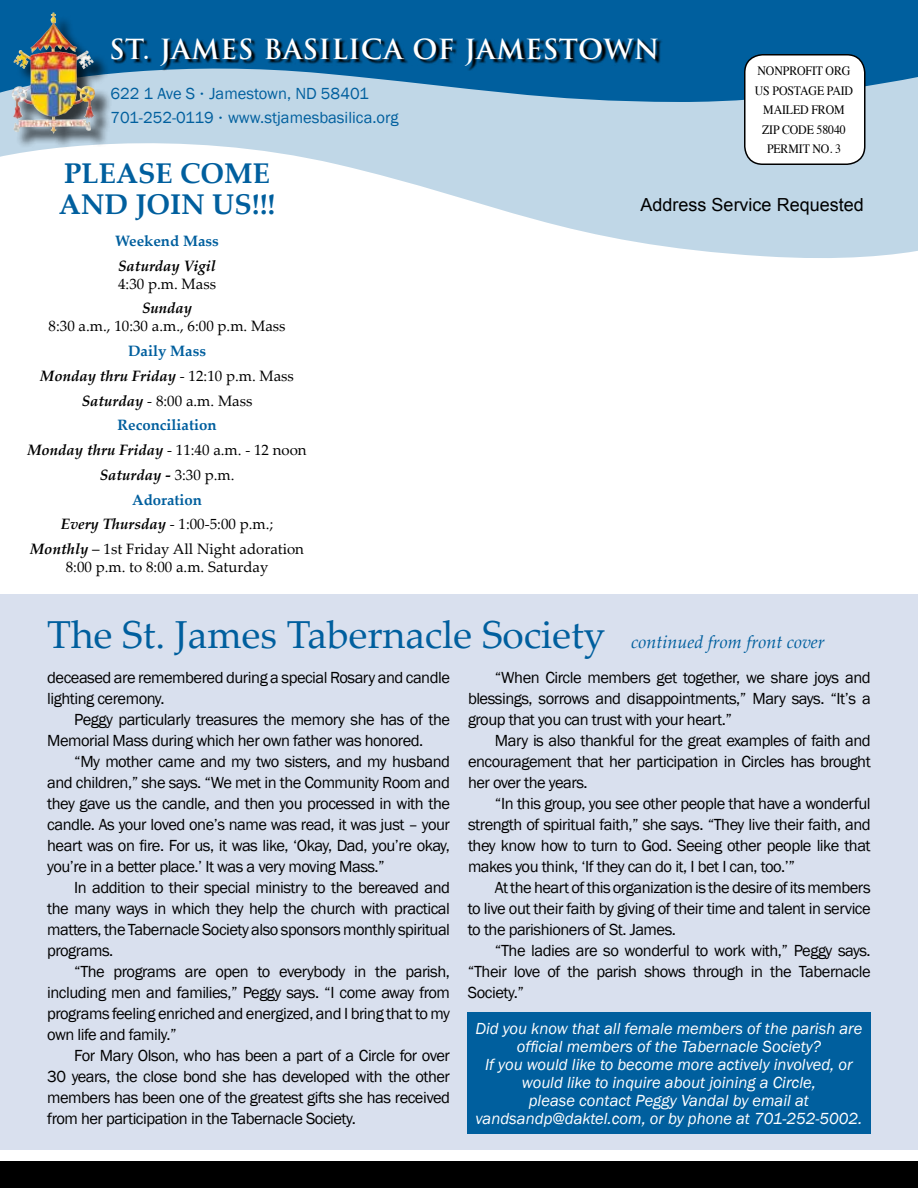
<style>
.page{position:relative;width:918px;height:1188px;background:#fff}
.page>*{position:absolute;margin:0;border:0;box-sizing:border-box;transform-origin:0 0}
.t1{font:39px "Palatino Linotype";color:#005f9e}
.t2{font:700 28.5px/31.5px "Palatino Linotype";color:#005f9e}
.t3{font:700 27px "Trajan Pro";letter-spacing:.02em;color:#fff}
.t4{font:18px "Arial";color:#000}
.t5{font:italic 18px "Palatino Linotype";color:#005f9e}
.t6{font:16.5px/21px "Franklin Gothic";letter-spacing:-.03em;color:#000;text-align:justify}
.t7{font:italic 16.5px/18px "Franklin Gothic";color:#fff;text-align:center}
.t8{font:16.5px/24.8px "Franklin Gothic";color:#005f9e}
.t9{font:15px/24.8px "Palatino Linotype";color:#000;text-align:center}
.t10{font:italic 700 15px "Palatino Linotype";color:#000}
.t11{font:700 15px "Palatino Linotype";color:#005f9e}
.t12{font:12.75px/19.5px "Times";letter-spacing:-.01em;color:#000;text-align:center;scale:.93 1}
.s1{font-family:"Trebuchet MS"}
.s2{font-weight:700;color:#005f9e}
.s3{font-weight:700;font-style:italic}
</style>
<div class="page">
<div style="left:0;top:1161px;width:918px;height:27px;background:#000"></div>
<svg style="left:0;top:102px;width:918px;height:156px;fill:#c0d7e7"></svg>
<svg style="left:0;top:0;width:918px;height:102px;background:#2475ab"></svg>
<div style="left:13px;top:15px;width:99px;height:135px;background:#000;opacity:.75"></div>
<img style="left:34px;top:12px;width:19px;height:33px">
<svg style="left:113px;top:40px;width:549px;height:31px;background:#024e80"></svg>
<div style="left:745px;top:55px;width:120px;height:109px;background:#fff;border-radius:18px"></div>
<div style="left:744px;top:54px;width:122px;height:111px;border:2px solid #000;border-radius:18px"></div>
<div style="left:0;top:594px;width:918px;height:555px;background:#d9e0ee"></div>
<div style="left:467px;top:1012px;width:404px;height:122px;background:#005f9e"></div>
<h3 class="t3" style="left:109px;top:32px;width:552px">ST. JAMES BAS ILICA OF JAMESTOWN</h3>
<p class="t8" style="left:111px;top:81px;width:290px">622 1 Ave S <span class="s1">·</span> Jamestown, ND 58401<br>701-252-0119 <span class="s1">·</span> www.stjamesbasilica.org</p>
<p class="t12" style="left:755px;top:60px;width:107px">NONPROFIT ORG<br>US POSTAGE PAID<br>MAILED FROM<br>ZIP CODE 58040<br>PERMIT NO. 3</p>
<h2 class="t2" style="left:59px;top:156px;width:218px">PLEASE COME<br>AND JOIN US!!!</h2>
<p class="t11" style="left:115px;top:230px;width:105px">Weekend Mass</p>
<p class="t10" style="left:118px;top:255px;width:99px">Saturday Vigil</p>
<p class="t9" style="left:118px;top:271px;width:99px">4:30 p.m. Mass</p>
<p class="t10" style="left:142px;top:298px;width:52px">Sunday</p>
<p class="t9" style="left:49px;top:313px;width:238px">8:30 a.m., 10:30 a.m., 6:00 p.m. Mass</p>
<p class="t9" style="left:27px;top:338px;width:281px"><span class="s2">Daily Mass<br></span><span class="s3">Monday thru Friday</span> - 12:10 p.m. Mass<br><span class="s3">Saturday</span> - 8:00 a.m. Mass<br><span class="s2">Reconciliation<br></span><span class="s3">Monday thru Friday</span> - 11:40 a.m. - 12 noon<br><span class="s3">Saturday -</span> 3:30 p.m.<br><span class="s2">Adoration<br></span><span class="s3">Every Thursday</span> - 1:00-5:00 p.m.;<br><span class="s3">Monthly</span> – 1st Friday All Night adoration</p>
<p class="t9" style="left:66px;top:554px;width:204px">8:00 p.m. to 8:00 a.m. Saturday</p>
<h1 class="t1" style="left:47px;top:607px;width:560px">The St. James Tabernacle Society</h1>
<p class="t4" style="left:641px;top:193px;width:225px">Address Service Requested</p>
<p class="t5" style="left:631px;top:629px;width:195px">continued from front cover</p>
<p class="t6" style="left:47px;top:668px;width:404px">deceased are remembered during a special Rosary and candle lighting ceremony.</p>
<p class="t6" style="left:47px;top:710px;width:404px;text-indent:27px">Peggy particularly treasures the memory she has of the<br>Memorial Mass during which her own father was honored.</p>
<p class="t6" style="left:47px;top:752px;width:404px;text-indent:27px">“My mother came and my two sisters, and my husband and children,” she says. “We met in the Community Room and they gave us the candle, and then you processed in with the candle. As your loved one’s name was read, it was just – your heart was on fire. For us, it was like, ‘Okay, Dad, you’re okay, you’re in a better place.’ It was a very moving Mass.”</p>
<p class="t6" style="left:47px;top:878px;width:404px;text-indent:27px">In addition to their special ministry to the bereaved and the many ways in which they help the church with practical matters, the Tabernacle Society also sponsors monthly spiritual programs.</p>
<p class="t6" style="left:47px;top:962px;width:404px;text-indent:27px">“The programs are open to everybody in the parish, including men and families,” Peggy says. “I come away from programs feeling enriched and energized, and I bring that to my own life and family.”</p>
<p class="t6" style="left:47px;top:1046px;width:404px;text-indent:27px">For Mary Olson, who has been a part of a Circle for over 30 years, the close bond she has developed with the other members has been one of the greatest gifts she has received from her participation in the Tabernacle Society.</p>
<p class="t6" style="left:468px;top:668px;width:404px;text-indent:27px">“When Circle members get together, we share joys and blessings, sorrows and disappointments,” Mary says. “It’s a group that you can trust with your heart.”</p>
<p class="t6" style="left:468px;top:731px;width:404px;text-indent:27px">Mary is also thankful for the great examples of faith and encouragement that her participation in Circles has brought her over the years.</p>
<p class="t6" style="left:468px;top:794px;width:404px;text-indent:27px">“In this group, you see other people that have a wonderful strength of spiritual faith,” she says. “They live their faith, and they know how to turn to God. Seeing other people like that makes you think, ‘If they can do it, I bet I can, too.’”</p>
<p class="t6" style="left:468px;top:878px;width:404px;text-indent:27px">At the heart of this organization is the desire of its members to live out their faith by giving of their time and talent in service to the parishioners of St. James.</p>
<p class="t6" style="left:468px;top:941px;width:404px;text-indent:27px">“The ladies are so wonderful to work with,” Peggy says. “Their love of the parish shows through in the Tabernacle Society.”</p>
<p class="t7" style="left:475px;top:1020px;width:389px">Did you know that all female members of the parish are official members of the Tabernacle Society?<br>If you would like to become more actively involved, or would like to inquire about joining a Circle,<br>please contact Peggy Vandal by email at vandsandp@daktel.com, or by phone at 701-252-5002.</p>
</div>
